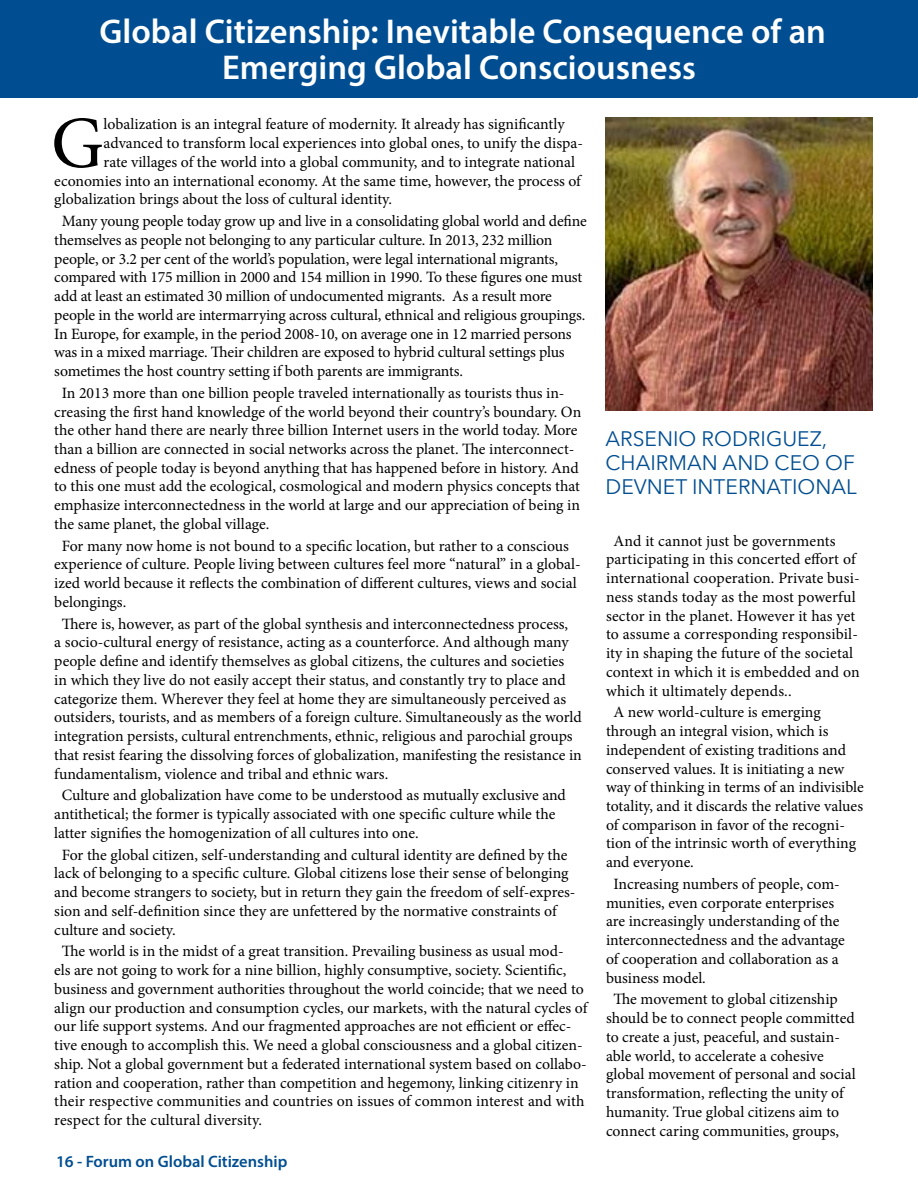
<style>
.page{position:relative;width:918px;height:1188px;background:#fff}
.page>*{position:absolute;margin:0;border:0;box-sizing:border-box;transform-origin:0 0}
.t1{font:73.5px "Minion Pro";color:#000}
.t2{font:600 34.5px/36px "Myriad Pro";color:#fff;text-align:center}
.t3{font:21px/24px "Avenir Next";color:#004e91}
.t4{font:600 16.5px "Myriad Pro";color:#004e91}
.t5{font:15.75px/18.8px "Minion Pro";letter-spacing:-.005em;color:#000}
.s1{font-size:33px}
</style>
<div class="page">
<div style="left:1px;top:0;width:916px;height:98px;background:#004e91"></div>
<img style="left:606px;top:118px;width:267px;height:292px">
<h2 class="t2" style="left:100px;top:12px;width:728px">Global Citizenship: Inevitable Consequence of an<br>Emerging Global Consciousnes<span class="s1">s</span></h2>
<h1 class="t1" style="left:51px;top:94px;width:54px">G</h1>
<p class="t5" style="left:104px;top:115px;width:463px">lobalization is an integral feature of modernity. It already has significantly</p>
<p class="t5" style="left:104px;top:134px;width:481px">advanced to transform local experiences into global ones, to unify the dispa-</p>
<p class="t5" style="left:104px;top:153px;width:473px">rate villages of the world into a global community, and to integrate national</p>
<p class="t5" style="left:54px;top:171px;width:528px">economies into an international economy. At the same time, however, the process of</p>
<p class="t5" style="left:54px;top:190px;width:339px">globalization brings about the loss of cultural identity.</p>
<p class="t5" style="left:54px;top:212px;width:534px;text-indent:7px">Many young people today grow up and live in a consolidating global world and define themselves as people not belonging to any particular culture. In 2013, 232 million people, or 3.2 per cent of the world’s population, were legal international migrants, compared with 175 million in 2000 and 154 million in 1990. To these figures one must add at least an estimated 30 million of undocumented migrants. As a result more people in the world are intermarrying across cultural, ethnical and religious groupings.<br>In Europe, for example, in the period 2008-10, on average one in 12 married persons was in a mixed marriage. Their children are exposed to hybrid cultural settings plus sometimes the host country setting if both parents are immigrants.</p>
<p class="t5" style="left:54px;top:383px;width:529px;text-indent:7px">In 2013 more than one billion people traveled internationally as tourists thus in&shy;creasing the first hand knowledge of the world beyond their country’s boundary. On the other hand there are nearly three billion Internet users in the world today. More than a billion are connected in social networks across the planet. The interconnect&shy;edness of people today is beyond anything that has happened before in history. And to this one must add the ecological, cosmological and modern physics concepts that emphasize interconnectedness in the world at large and our appreciation of being in the same planet, the global village.</p>
<p class="t5" style="left:54px;top:536px;width:528px;text-indent:7px">For many now home is not bound to a specific location, but rather to a conscious experience of culture. People living between cultures feel more “natural” in a global&shy;ized world because it reflects the combination of different cultures, views and social belongings.</p>
<p class="t5" style="left:54px;top:614px;width:529px;text-indent:7px">There is, however, as part of the global synthesis and interconnectedness process,<br>a socio-cultural energy of resistance, acting as a counterforce. And although many people define and identify themselves as global citizens, the cultures and societies<br>in which they live do not easily accept their status, and constantly try to place and categorize them. Wherever they feel at home they are simultaneously perceived as outsiders, tourists, and as members of a foreign culture. Simultaneously as the world integration persists, cultural entrenchments, ethnic, religious and parochial groups that resist fearing the dissolving forces of globalization, manifesting the resistance in fundamentalism, violence and tribal and ethnic wars.</p>
<p class="t5" style="left:54px;top:786px;width:513px;text-indent:7px">Culture and globalization have come to be understood as mutually exclusive and antithetical; the former is typically associated with one specific culture while the latter signifies the homogenization of all cultures into one.</p>
<p class="t5" style="left:54px;top:845px;width:523px;text-indent:7px">For the global citizen, self-understanding and cultural identity are defined by the lack of belonging to a specific culture. Global citizens lose their sense of belonging and become strangers to society, but in return they gain the freedom of self-expres&shy;sion and self-definition since they are unfettered by the normative constraints of culture and society.</p>
<p class="t5" style="left:54px;top:942px;width:535px;text-indent:7px">The world is in the midst of a great transition. Prevailing business as usual mod-<br>els are not going to work for a nine billion, highly consumptive, society. Scientific, business and government authorities throughout the world coincide; that we need to align our production and consumption cycles, our markets, with the natural cycles of our life support systems. And our fragmented approaches are not efficient or effec&shy;tive enough to accomplish this. We need a global consciousness and a global citizen&shy;ship. Not a global government but a federated international system based on collabo&shy;ration and cooperation, rather than competition and hegemony, linking citizenry in their respective communities and countries on issues of common interest and with respect for the cultural diversity.</p>
<p class="t4" style="left:56px;top:1151px;width:233px">16 - Forum on Global Citizenship</p>
<h3 class="t3" style="left:606px;top:426px;width:251px">ARSEN IO RODRIGU EZ,<br>CHAIRMAN AN D CEO OF<br>DEV</h3>
<h3 class="t3" style="left:647px;top:474px;width:106px">NET INTERNA</h3>
<h3 class="t3" style="left:780px;top:474px;width:35px">TIONA</h3>
<h3 class="t3" style="left:846px;top:474px;width:12px">L</h3>
<p class="t5" style="left:606px;top:531px;width:255px;text-indent:7px">And it cannot just be governments participating in this concerted effort of international cooperation. Private busi&shy;ness stands today as the most powerful sector in the planet. However it has yet to assume a corresponding responsibil&shy;ity in shaping the future of the societal context in which it is embedded and on which it ultimately depends..</p>
<p class="t5" style="left:606px;top:703px;width:259px;text-indent:7px">A new world-culture is emerging through an integral vision, which is independent of existing traditions and conserved values. It is initiating a new way of thinking in terms of an indivisible totality, and it discards the relative values of comparison in favor of the recogni&shy;tion of the intrinsic worth of everything and everyone.</p>
<p class="t5" style="left:606px;top:875px;width:240px;text-indent:7px">Increasing numbers of people, com&shy;munities, even corporate enterprises are increasingly understanding of the interconnectedness and the advantage of cooperation and collaboration as a business model.</p>
<p class="t5" style="left:606px;top:990px;width:251px;text-indent:7px">The movement to global citizenship should be to connect people committed to create a just, peaceful, and sustain&shy;able world, to accelerate a cohesive global movement of personal and social transformation, reflecting the unity of humanity. True global citizens aim to connect caring communities, groups,</p>
</div>
